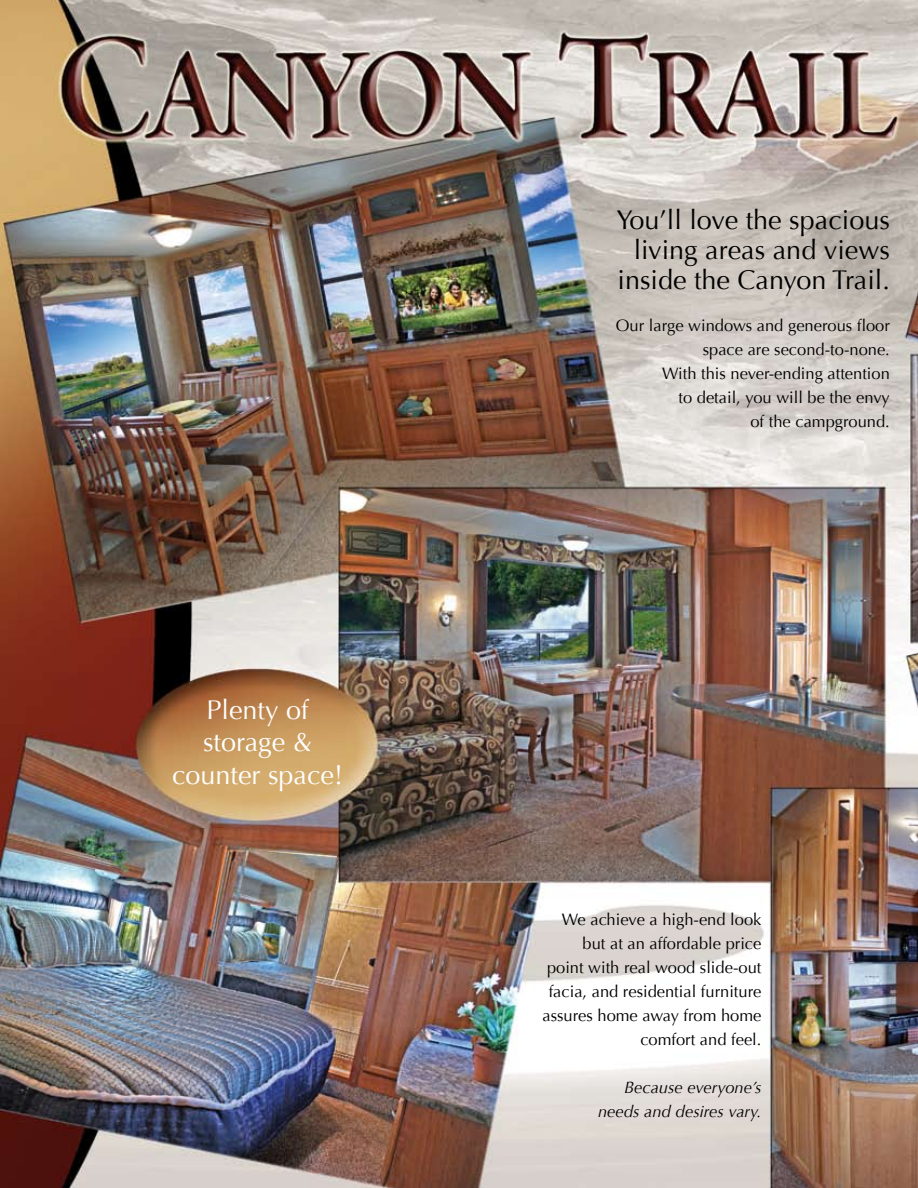
<style>
.page{position:relative;width:918px;height:1188px;background:#fff}
.page>*{position:absolute;margin:0;border:0;box-sizing:border-box;transform-origin:0 0}
.t1{font:27px/30px "Optima";color:#000;text-align:right}
.t2{font:27px/32.4px "Optima";color:#fff;text-align:center}
.t3{font:16.5px/24px "Optima";color:#000;text-align:right}
.t4{font:italic 16.5px/24px "Optima";color:#000;text-align:right}
</style>
<div class="page">
<img style="left:0;top:0;width:918px;height:1188px">
<h1 class="t2" style="left:172px;top:694px;width:173px">Plenty of storage &amp; counter space!</h1>
<h1 class="t1" style="left:616px;top:205px;width:275px">You’ll love the spacious living areas and views inside the Canyon Trail.</h1>
<p class="t3" style="left:616px;top:313px;width:275px">Our large windows and generous floor space are second-to-none.<br>With this never-ending attention<br>to detail, you will be the envy<br>of the campground.</p>
<p class="t3" style="left:542px;top:908px;width:220px">We achieve a high-end look but at an affordable price point with real wood slide-out facia, and residential furniture assures home away from home comfort and feel.</p>
<p class="t4" style="left:598px;top:1076px;width:165px">Because everyone’s needs and desires vary.</p>
</div>
